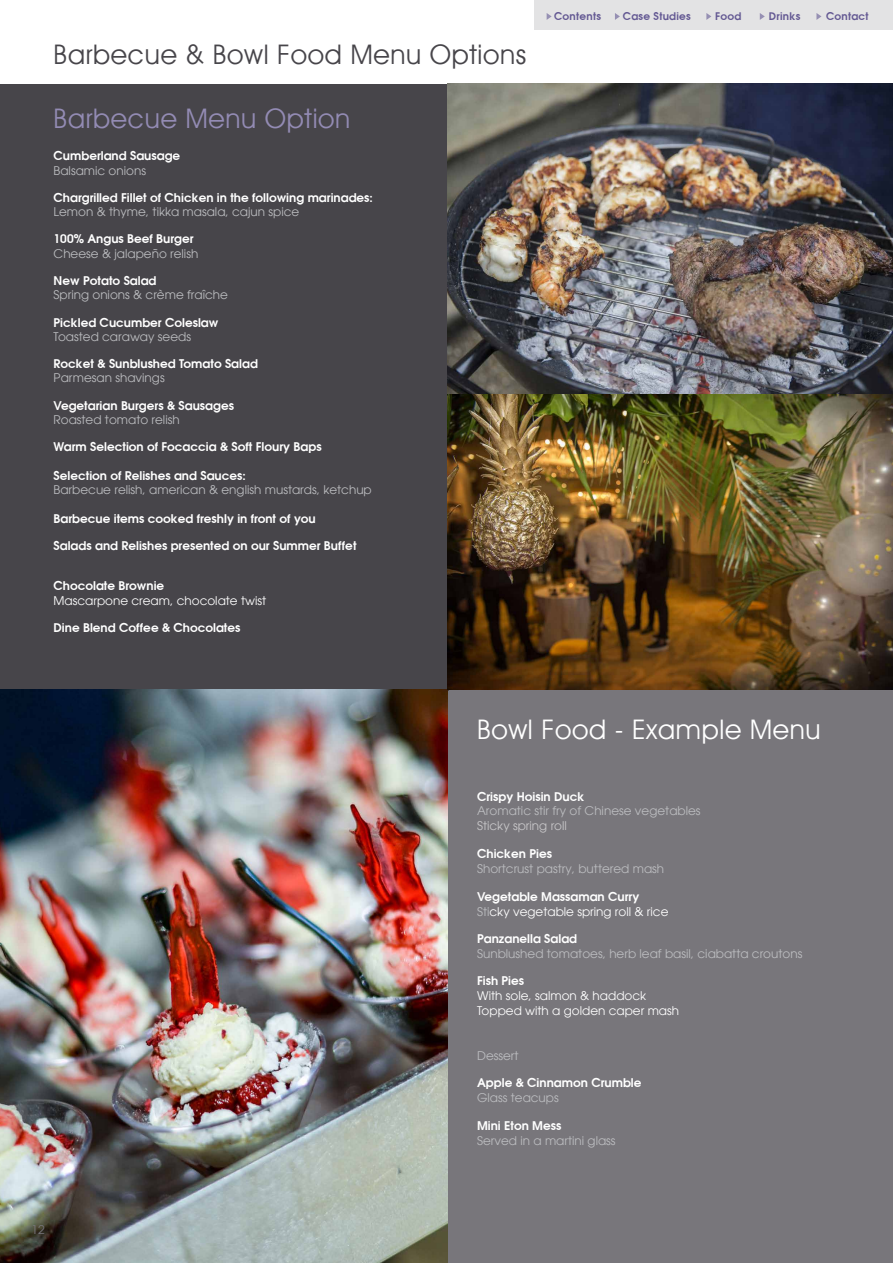
<style>
.page{position:relative;width:893px;height:1263px;background:#fff}
.page>*{position:absolute;margin:0;border:0;box-sizing:border-box;transform-origin:0 0}
.t1{font:27px "Avant Guard Regular SWFTE";letter-spacing:.025em;color:#47454a}
.t2{font:27px "Avant Guard Regular SWFTE";letter-spacing:.025em;color:#fff}
.t3{font:27px "Avant Guard Regular SWFTE";letter-spacing:.025em;color:#938bb4}
.t4{font:600 12px/14.4px "Avant Garde";color:#fff}
.t5{font:12px/14.4px "Avant Garde LT";color:#bcbdc0}
.t6{font:12px/14.4px "Avant Garde LT";color:#fff}
.t7{font:12px "Avant Garde LT";color:#c8c7c9}
.t8{font:12px "Avant Garde LT";color:#78767b}
.t9{font:600 10.5px "Avant Garde";letter-spacing:.025em;color:#645993}
.s1{font-family:"Avant Garde LT";font-weight:400;color:#bcbdc0}
.s2{font-family:"Avant Garde";font-weight:600;color:#fff}
.s3{font-family:"Avant Garde";font-weight:600}
.s4{color:#bcbdc0}
</style>
<div class="page">
<div style="left:447px;top:690px;width:446px;height:573px;background:#78767b"></div>
<div style="left:0;top:83px;width:449px;height:608px;background:#47454a"></div>
<img style="left:0;top:690px;width:447px;height:573px">
<img style="left:447px;top:394px;width:446px;height:296px">
<img style="left:447px;top:83px;width:446px;height:311px">
<div style="left:534px;top:0;width:359px;height:30px;background:#e3e3e4"></div>
<svg style="left:547px;top:13px;width:5px;height:7px"></svg>
<svg style="left:615px;top:13px;width:5px;height:7px"></svg>
<svg style="left:706px;top:13px;width:5px;height:7px"></svg>
<svg style="left:760px;top:13px;width:5px;height:7px"></svg>
<svg style="left:816px;top:13px;width:5px;height:7px"></svg>
<p class="t1" style="left:54px;top:38px;width:474px">Barbecue &amp; Bowl Food Menu Options</p>
<p class="t3" style="left:54px;top:102px;width:298px">Barbecue Menu Option</p>
<p class="t4" style="left:54px;top:148px;width:128px">Cumberland Sausage<br><span class="s1">Balsamic onions</span></p>
<p class="t4" style="left:54px;top:190px;width:321px">Chargrilled Fillet of Chicken in the following marinades:<br><span class="s1">Lemon &amp; thyme, tikka masala, cajun spice</span></p>
<p class="t5" style="left:54px;top:232px;width:146px"><span class="s2">100% Angus Beef Burger<br></span>Cheese &amp; jalapeño relish</p>
<p class="t5" style="left:54px;top:273px;width:176px"><span class="s2">New Potato Salad<br></span>Spring onions &amp; crème fraîche</p>
<p class="t4" style="left:54px;top:315px;width:166px">Pickled Cucumber Coleslaw<br><span class="s1">Toasted caraway seeds</span></p>
<p class="t4" style="left:54px;top:356px;width:206px">Rocket &amp; Sunblushed Tomato Salad<br><span class="s1">Parmesan shavings</span></p>
<p class="t4" style="left:54px;top:398px;width:182px">Vegetarian Burgers &amp; Sausages<br><span class="s1">Roasted tomato relish</span></p>
<p class="t4" style="left:54px;top:439px;width:270px">Warm Selection of Focaccia &amp; Soft Floury Baps</p>
<p class="t5" style="left:54px;top:468px;width:320px"><span class="s2">Selection of Relishes and Sauces:<br></span>Barbecue relish, american &amp; english mustards, ketchup</p>
<p class="t4" style="left:54px;top:511px;width:264px">Barbecue items cooked freshly in front of you</p>
<p class="t4" style="left:54px;top:538px;width:304px">Salads and Relishes presented on our Summer Buffet</p>
<p class="t6" style="left:54px;top:579px;width:214px"><span class="s3">Chocolate Brownie<br></span>Mascarpone cream, chocolate twist</p>
<p class="t4" style="left:54px;top:620px;width:188px">Dine Blend Coffee &amp; Chocolates</p>
<p class="t9" style="left:554px;top:9px;width:48px">Contents</p>
<p class="t9" style="left:623px;top:9px;width:69px">Case Studies</p>
<p class="t9" style="left:715px;top:9px;width:28px">Food</p>
<p class="t9" style="left:769px;top:9px;width:33px">Drinks</p>
<p class="t9" style="left:826px;top:9px;width:44px">Contact</p>
<p class="t8" style="left:31px;top:1222px;width:15px">12</p>
<p class="t2" style="left:477px;top:713px;width:345px">Bowl Food - Example Menu</p>
<p class="t4" style="left:477px;top:789px;width:109px">Crispy Hoisin Duck</p>
<p class="t5" style="left:477px;top:804px;width:225px">Aromatic stir fry of Chinese vegetables</p>
<p class="t7" style="left:477px;top:819px;width:91px">Sticky spring roll</p>
<p class="t4" style="left:477px;top:846px;width:76px">Chicken Pies</p>
<p class="t5" style="left:477px;top:862px;width:189px">Shortcrust pastry, buttered mash</p>
<p class="t4" style="left:477px;top:889px;width:164px">Vegetable Massaman Curry</p>
<p class="t6" style="left:477px;top:904px;width:193px"><span class="s4">Sti</span>cky vegetable spring roll &amp; rice</p>
<p class="t4" style="left:477px;top:931px;width:102px">Panzanella Salad</p>
<p class="t5" style="left:477px;top:946px;width:327px">Sunblushed tomatoes, herb leaf basil, ciabatta croutons</p>
<p class="t4" style="left:477px;top:973px;width:49px">Fish Pies</p>
<p class="t6" style="left:477px;top:988px;width:171px">With sole, salmon &amp; haddock</p>
<p class="t6" style="left:477px;top:1003px;width:204px">Topped with a golden caper mash</p>
<p class="t5" style="left:477px;top:1048px;width:43px">Dessert</p>
<p class="t4" style="left:477px;top:1076px;width:166px">Apple &amp; Cinnamon Crumble</p>
<p class="t5" style="left:477px;top:1091px;width:83px">Glass teacups</p>
<p class="t4" style="left:477px;top:1118px;width:86px">Mini Eton Mess</p>
<p class="t5" style="left:477px;top:1134px;width:140px">Served in a martini glass</p>
</div>
